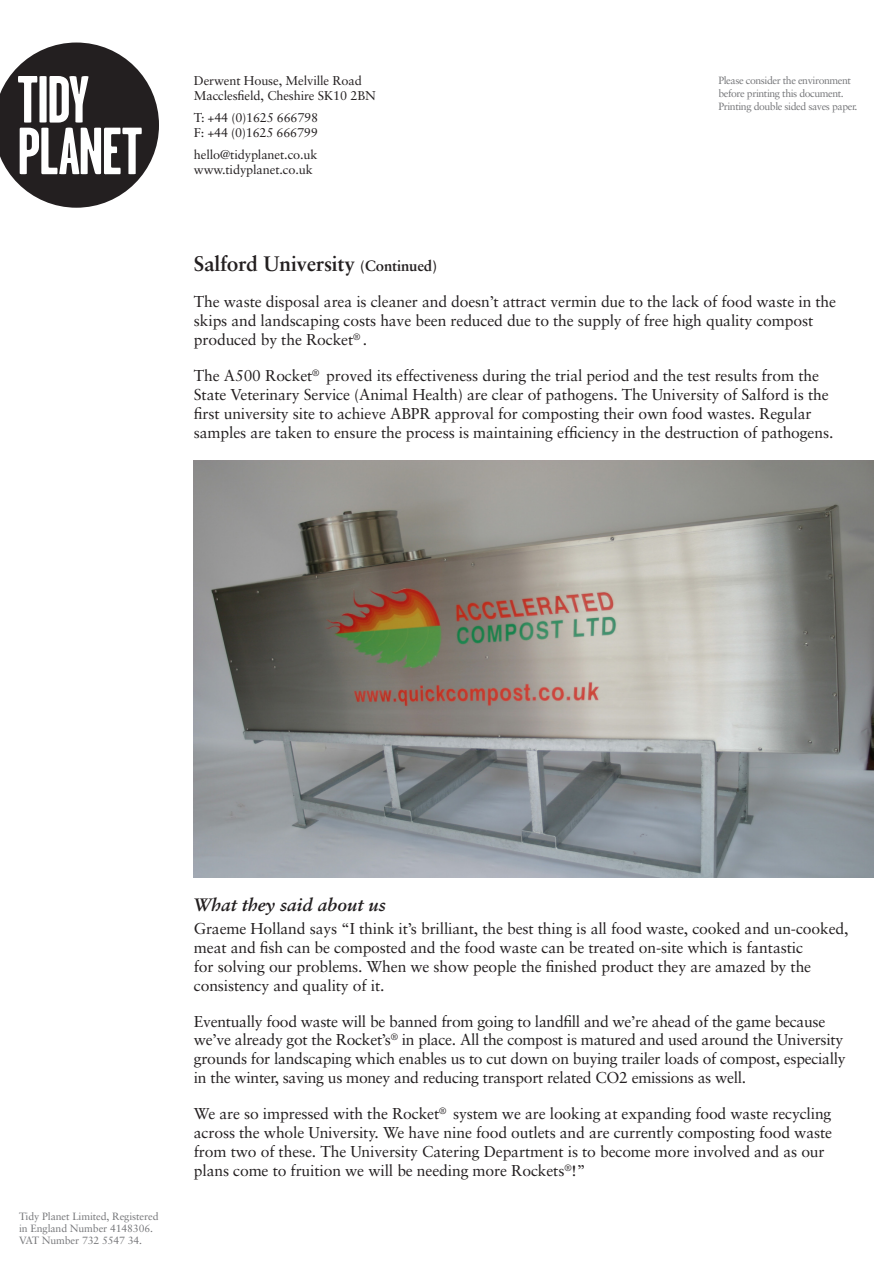
<style>
.page{position:relative;width:893px;height:1263px;background:#fff}
.page>*{position:absolute;margin:0;border:0;box-sizing:border-box;transform-origin:0 0}
.t1{font:700 21px "Sabon";letter-spacing:-.01em;color:#231f20}
.Paragraph_Style_1{font:18px "Sabon Bold Italic Os F";color:#231f20}
.t2{font:15.75px/18.9px "Sabon";letter-spacing:-.01em;color:#231f20}
.t3{font:12.75px/15px "Sabon";letter-spacing:-.01em;color:#231f20}
.t4{font:10.5px/12.8px "Sabon";letter-spacing:-.04em;color:#757679}
.t5{font:10.5px/12px "Sabon";letter-spacing:-.01em;color:#757679}
.s1{font-size:15px}
</style>
<div class="page">
<img style="left:194px;top:460px;width:680px;height:417px">
<svg style="left:0;top:43px;width:159px;height:165px"></svg>
<p class="t3" style="left:194px;top:72px;width:183px">Derwent House, Melville Road<br>Macclesfield, Cheshire SK10 2BN</p>
<p class="t3" style="left:194px;top:110px;width:126px">T: +44 (0)1625 666798<br>F: +44 (0)1625 666799</p>
<p class="t3" style="left:194px;top:147px;width:125px">hello@tidyplanet.co.uk www.tidyplanet.co.uk</p>
<p class="t4" style="left:718px;top:74px;width:141px">Please consider the environment before printing this document.<br>Printing double sided saves paper.</p>
<p class="t1" style="left:194px;top:251px;width:245px">Salford University <span class="s1">(Continued)</span></p>
<p class="t2" style="left:194px;top:292px;width:644px">The waste disposal area is cleaner and doesn’t attract vermin due to the lack of food waste in the skips and landscaping costs have been reduced due to the supply of free high quality compost produced by the Rocket<sup>®</sup> .</p>
<p class="t2" style="left:194px;top:366px;width:641px">The A500 Rocket<sup>®</sup> proved its effectiveness during the trial period and the test results from the State Veterinary Service (Animal Health) are clear of pathogens. The University of Salford is the first university site to achieve ABPR approval for composting their own food wastes. Regular samples are taken to ensure the process is maintaining efficiency in the destruction of pathogens.</p>
<p class="t5" style="left:19px;top:1210px;width:141px">Tidy Planet Limited, Registered in England Number 4148306.<br>VAT Number 732 5547 34.</p>
<p class="Paragraph_Style_1" style="left:194px;top:893px;width:194px">What they said about us</p>
<p class="t2" style="left:194px;top:919px;width:656px">Graeme Holland says “I think it’s brilliant, the best thing is all food waste, cooked and un-cooked, meat and fish can be composted and the food waste can be treated on-site which is fantastic<br>for solving our problems. When we show people the finished product they are amazed by the consistency and quality of it.</p>
<p class="t2" style="left:194px;top:1011px;width:653px">Eventually food waste will be banned from going to landfill and we’re ahead of the game because we’ve already got the Rocket’s<sup>®</sup> in place. All the compost is matured and used around the University grounds for landscaping which enables us to cut down on buying trailer loads of compost, especially in the winter, saving us money and reducing transport related CO2 emissions as well.</p>
<p class="t2" style="left:194px;top:1104px;width:640px">We are so impressed with the Rocket<sup>®</sup> system we are looking at expanding food waste recycling across the whole University. We have nine food outlets and are currently composting food waste from two of these. The University Catering Department is to become more involved and as our plans come to fruition we will be needing more Rockets<sup>®</sup>!”</p>
</div>
